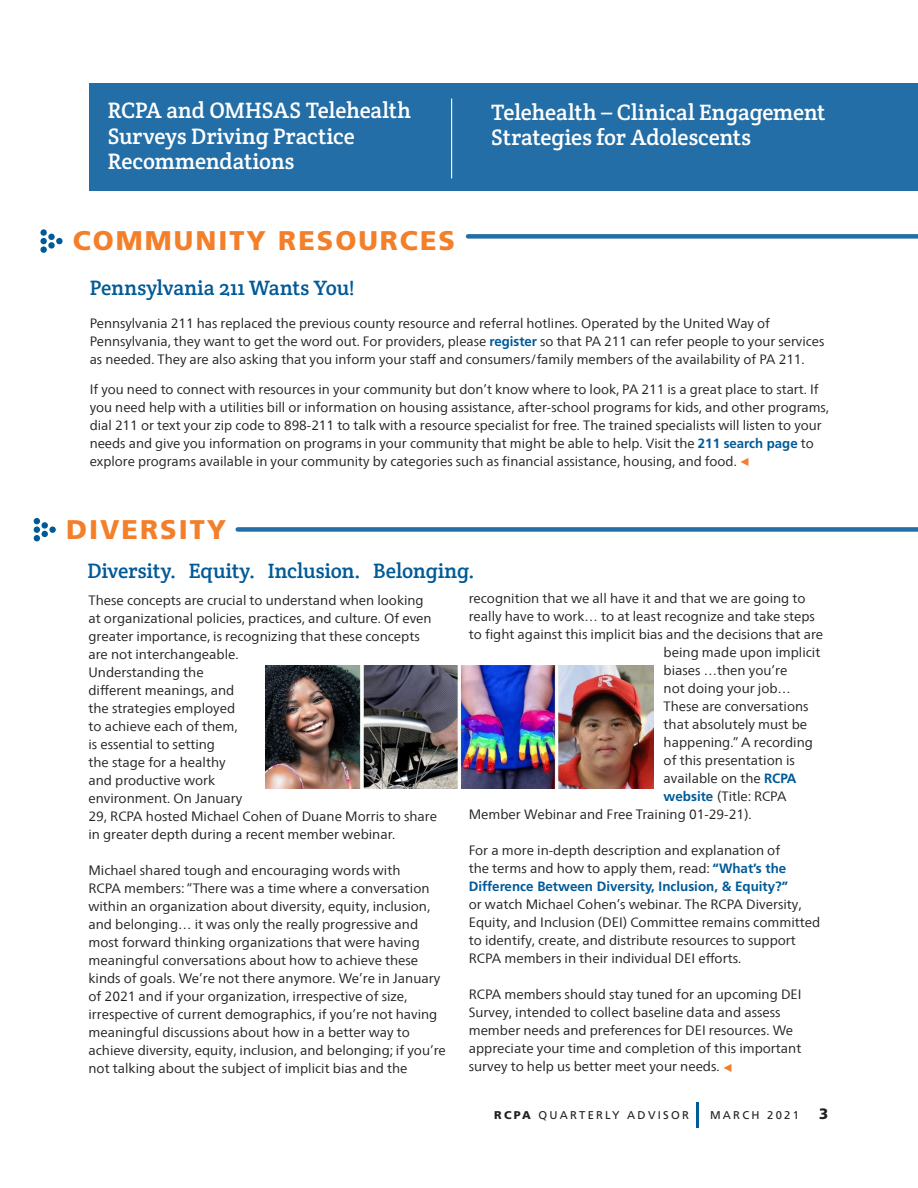
<style>
.page{position:relative;width:918px;height:1188px;background:#fff}
.page>*{position:absolute;margin:0;border:0;box-sizing:border-box;transform-origin:0 0}
.t1{font:900 27px "Frutiger LT Std";letter-spacing:.075em;color:#f47f2a}
.BODY_TEXT{font:22.5px/25.5px "Crete Round";letter-spacing:-.005em;color:#fff}
.BODY_TEXT-2{font:21px "Crete Round";color:#005a97}
.t2{font:900 15px "Frutiger LT Std";color:#231f20}
.BODY_TEXT-3{font:13.5px/18px "Frutiger Neue LT Com";color:#231f20}
.t3{font:11.25px "Frutiger LT Std";letter-spacing:.2em;color:#231f20}
.s1{font-family:"Frutiger LT Std";font-weight:700;color:#005a97}
.s2{font-weight:900}
</style>
<div class="page">
<hr style="left:696px;top:1102px;width:3px;height:25px;background:#005a97">
<div style="left:89px;top:83px;width:829px;height:108px;background:#236ea6"></div>
<div style="left:238px;top:527px;width:680px;height:5px;background:#236ea6"></div>
<img style="left:266px;top:666px;width:388px;height:123px">
<div style="left:468px;top:234px;width:450px;height:5px;background:#236ea6"></div>
<hr style="left:451px;top:99px;width:1px;height:79px;background:#fff">
<p class="BODY_TEXT" style="left:108px;top:98px;width:305px">RCPA and OMHSAS Telehealth<br>Surveys Driving Practice<br>Recommendations</p>
<p class="BODY_TEXT" style="left:491px;top:99px;width:336px">Telehealth – Clinical Engagement<br>Strategies for Adolescents</p>
<p class="t1" style="left:73px;top:225px;width:384px">COMMUNITY RESOURCES</p>
<p class="BODY_TEXT-2" style="left:90px;top:274px;width:266px">Pennsylvania 211 Wants You!</p>
<p class="BODY_TEXT-3" style="left:90px;top:314px;width:736px">Pennsylvania 211 has replaced the previous county resource and referral hotlines. Operated by the United Way of<br>Pennsylvania, they want to get the word out. For providers, please <span class="s1">register</span> so that PA 211 can refer people to your services as needed. They are also asking that you inform your staff and consumers/family members of the availability of PA 211.</p>
<p class="BODY_TEXT-3" style="left:90px;top:380px;width:741px">If you need to connect with resources in your community but don’t know where to look, PA 211 is a great place to start. If you need help with a utilities bill or information on housing assistance, after-school programs for kids, and other programs, dial 211 or text your zip code to 898-211 to talk with a resource specialist for free. The trained specialists will listen to your needs and give you information on programs in your community that might be able to help. Visit the <span class="s1">211 search page</span> to explore programs available in your community by categories such as financial assistance, housing, and food.</p>
<p class="t1" style="left:66px;top:513px;width:162px">DIVERSITY</p>
<p class="BODY_TEXT-2" style="left:87px;top:557px;width:389px">Diversity. Equity. Inclusion. Belonging.</p>
<p class="BODY_TEXT-3" style="left:88px;top:591px;width:350px">These concepts are crucial to understand when looking at organizational policies, practices, and culture. Of even greater importance, is recognizing that these concepts are not interchangeable.<br>Understanding the<br>different meanings, and<br>the strategies employed<br>to achieve each of them,<br>is essential to setting<br>the stage for a healthy<br>and productive work<br>environment. On January<br>29, RCPA hosted Michael Cohen of Duane Morris to share in greater depth during a recent member webinar.</p>
<p class="BODY_TEXT-3" style="left:88px;top:861px;width:359px">Michael shared tough and encouraging words with<br>RCPA members: “There was a time where a conversation within an organization about diversity, equity, inclusion, and belonging… it was only the really progressive and most forward thinking organizations that were having meaningful conversations about how to achieve these kinds of goals. We’re not there anymore. We’re in January of 2021 and if your organization, irrespective of size, irrespective of current demographics, if you’re not having meaningful discussions about how in a better way to achieve diversity, equity, inclusion, and belonging; if you’re not talking about the subject of implicit bias and the</p>
<p class="BODY_TEXT-3" style="left:469px;top:590px;width:338px">recognition that we all have it and that we are going to</p>
<p class="BODY_TEXT-3" style="left:469px;top:608px;width:348px">really have to work… to at least recognize and take steps</p>
<p class="BODY_TEXT-3" style="left:469px;top:626px;width:356px">to fight against this implicit bias and the decisions that are</p>
<p class="BODY_TEXT-3" style="left:664px;top:644px;width:158px">being made upon implicit</p>
<p class="BODY_TEXT-3" style="left:664px;top:662px;width:125px">biases …then you’re</p>
<p class="BODY_TEXT-3" style="left:664px;top:680px;width:129px">not doing your job…</p>
<p class="BODY_TEXT-3" style="left:664px;top:698px;width:146px">These are conversations</p>
<p class="BODY_TEXT-3" style="left:664px;top:716px;width:145px">that absolutely must be</p>
<p class="BODY_TEXT-3" style="left:664px;top:734px;width:151px">happening.” A recording</p>
<p class="BODY_TEXT-3" style="left:664px;top:752px;width:133px">of this presentation is</p>
<p class="BODY_TEXT-3" style="left:664px;top:770px;width:134px">available on the <span class="s1">RCPA</span></p>
<p class="BODY_TEXT-3" style="left:664px;top:788px;width:124px"><span class="s1">website</span> (Title: RCPA</p>
<p class="BODY_TEXT-3" style="left:469px;top:806px;width:284px">Member Webinar and Free Training 01-29-21).</p>
<p class="BODY_TEXT-3" style="left:469px;top:842px;width:353px">For a more in-depth description and explanation of<br>the terms and how to apply them, read: <span class="s1">“What’s the Difference Between Diversity, Inclusion, &amp; Equity?”<br></span>or watch Michael Cohen’s webinar. The RCPA Diversity, Equity, and Inclusion (DEI) Committee remains committed to identify, create, and distribute resources to support RCPA members in their individual DEI efforts.</p>
<p class="BODY_TEXT-3" style="left:469px;top:986px;width:334px">RCPA members should stay tuned for an upcoming DEI Survey, intended to collect baseline data and assess member needs and preferences for DEI resources. We appreciate your time and completion of this important survey to help us better meet your needs.</p>
<p class="t3" style="left:494px;top:1108px;width:196px"><span class="s2">RCPA</span> QUARTERLY ADVISOR</p>
<p class="t3" style="left:710px;top:1108px;width:91px">MARCH 2021</p>
<p class="t2" style="left:819px;top:1104px;width:11px">3</p>
</div>
